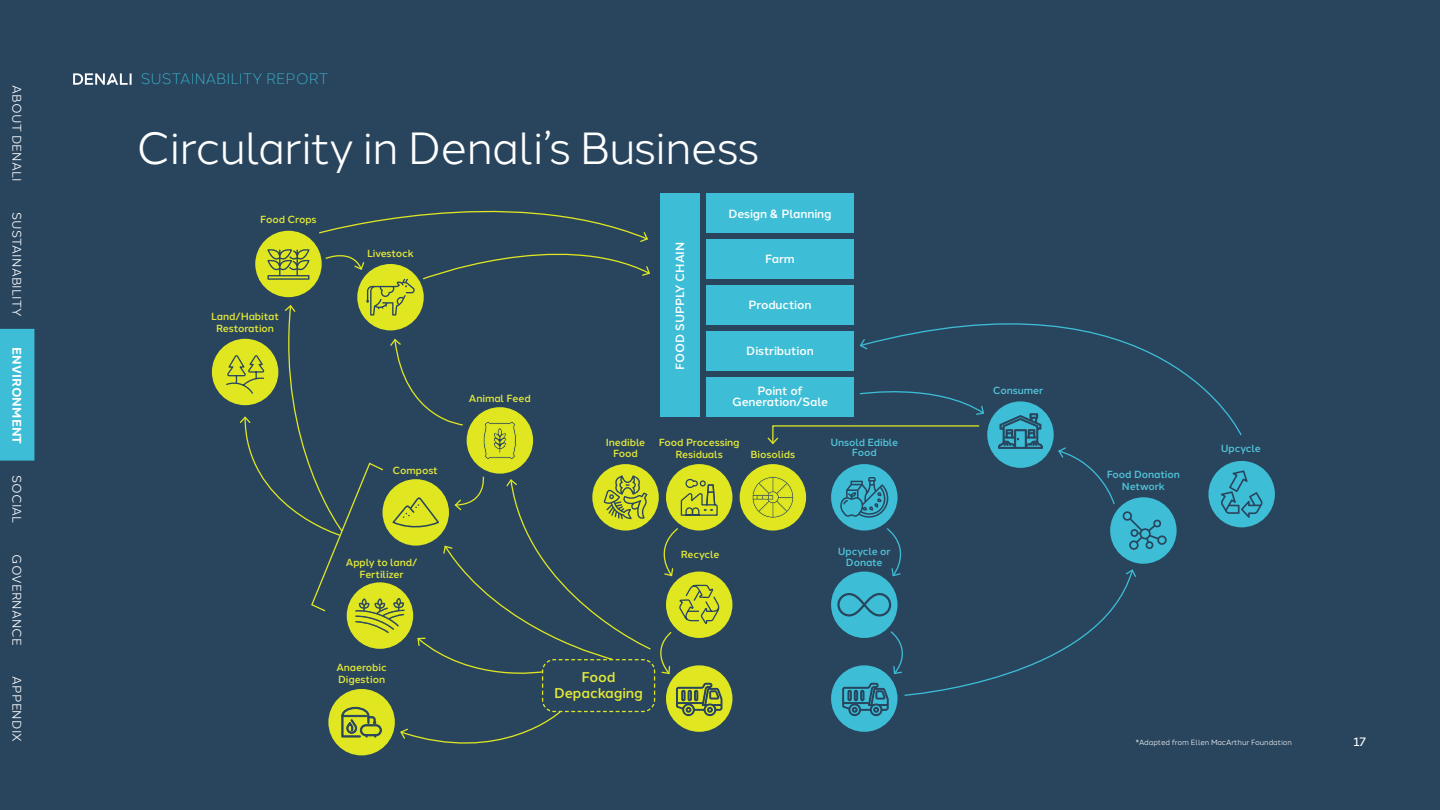
<style>
.page{position:relative;width:1440px;height:810px;background:#fff}
.page>*{position:absolute;margin:0;border:0;box-sizing:border-box;transform-origin:0 0}
.t1{font:45px "Halcom";letter-spacing:-.03em;color:#fff}
.t2{font:300 15px "Halcom";color:#3dbed6}
.t3{font:500 14.12px/15.5px "Halcom";letter-spacing:-.01em;color:#e3e937;text-align:center}
.t4{font:12.5px "Halcom";letter-spacing:.01em;color:#fff}
.t5{font:700 12.5px "Halcom";letter-spacing:.01em;color:#fff}
.t6{font:12.5px "Halcom";color:#fff}
.t7{font:500 11.88px/10.8px "Halcom";letter-spacing:-.01em;color:#fff;text-align:center}
.t8{font:500 10.25px/11.6px "Halcom";letter-spacing:-.01em;color:#e3e937;text-align:center}
.t9{font:500 10.25px/10.2px "Halcom";letter-spacing:-.01em;color:#50c5da;text-align:center}
.t10{font:7.5px "Halcom";letter-spacing:-.01em;color:#fff}
</style>
<div class="page">
<div style="left:9px;top:0;width:1431px;height:810px;background:#29455e"></div>
<svg style="left:73px;top:73px;width:59px;height:12px"></svg>
<div style="left:0;top:0;width:34px;height:810px;background:#29455e"></div>
<div style="left:0;top:329px;width:34px;height:132px;background:#3dbed6"></div>
<div style="left:706px;top:239px;width:148px;height:40px;background:#3dbed6"></div>
<div style="left:706px;top:285px;width:148px;height:40px;background:#3dbed6"></div>
<div style="left:706px;top:331px;width:148px;height:39px;background:#3dbed6"></div>
<div style="left:706px;top:377px;width:148px;height:39px;background:#3dbed6"></div>
<div style="left:706px;top:193px;width:148px;height:40px;background:#3dbed6"></div>
<div style="left:212px;top:339px;width:66px;height:66px;background:#e0e721;border-radius:50%"></div>
<div style="left:666px;top:665px;width:66px;height:67px;background:#e0e721;border-radius:50%"></div>
<div style="left:666px;top:572px;width:66px;height:66px;background:#e0e721;border-radius:50%"></div>
<div style="left:666px;top:464px;width:66px;height:67px;background:#e0e721;border-radius:50%"></div>
<div style="left:740px;top:464px;width:66px;height:67px;background:#e0e721;border-radius:50%"></div>
<div style="left:1110px;top:497px;width:67px;height:67px;background:#3dbed6;border-radius:50%"></div>
<div style="left:1208px;top:461px;width:67px;height:66px;background:#3dbed6;border-radius:50%"></div>
<div style="left:831px;top:665px;width:67px;height:67px;background:#3dbed6;border-radius:50%"></div>
<svg style="left:1221px;top:470px;width:42px;height:48px"></svg>
<svg style="left:868px;top:323px;width:374px;height:113px"></svg>
<svg style="left:859px;top:339px;width:9px;height:11px"></svg>
<svg style="left:225px;top:193px;width:497px;height:563px"></svg>
<svg style="left:752px;top:382px;width:415px;height:334px"></svg>
<p class="t4" style="left:27px;top:85px;width:98px;rotate:90deg">ABOUT DENALI</p>
<p class="t4" style="left:27px;top:212px;width:106px;rotate:90deg">SUSTAINABILITY</p>
<p class="t5" style="left:27px;top:347px;width:99px;rotate:90deg">ENVIRONMENT</p>
<p class="t4" style="left:27px;top:475px;width:50px;rotate:90deg">SOCIAL</p>
<p class="t4" style="left:27px;top:554px;width:93px;rotate:90deg">GOVERNANCE</p>
<p class="t4" style="left:27px;top:676px;width:67px;rotate:90deg">APPENDIX</p>
<h2 class="t2" style="left:141px;top:67px;width:189px">SUSTAINABILITY REPORT</h2>
<h1 class="t1" style="left:136px;top:112px;width:625px">Circularity in Denali’s Business</h1>
<p class="t8" style="left:260px;top:213px;width:58px">Food Crops</p>
<p class="t8" style="left:211px;top:310px;width:69px">Land/Habitat<br>Restoration</p>
<p class="t8" style="left:367px;top:247px;width:48px">Livestock</p>
<p class="t8" style="left:393px;top:463px;width:47px">Compost</p>
<p class="t8" style="left:469px;top:391px;width:63px">Animal Feed</p>
<p class="t8" style="left:346px;top:556px;width:73px">Apply to land/<br>Fertilizer</p>
<p class="t8" style="left:606px;top:436px;width:41px">Inedible<br>Food</p>
<p class="t7" style="left:673px;top:370px;width:129px;rotate:-90deg">FOOD SUPPLY CHAIN</p>
<p class="t7" style="left:728px;top:207px;width:105px">Design &amp; Planning</p>
<p class="t7" style="left:765px;top:253px;width:31px">Farm</p>
<p class="t7" style="left:748px;top:299px;width:65px">Production</p>
<p class="t7" style="left:746px;top:345px;width:69px">Distribution</p>
<p class="t7" style="left:732px;top:385px;width:98px">Point of<br>Generation/Sale</p>
<p class="t8" style="left:659px;top:436px;width:82px">Food Processing<br>Residuals</p>
<p class="t8" style="left:751px;top:447px;width:46px">Biosolids</p>
<p class="t9" style="left:830px;top:436px;width:69px">Unsold Edible<br>Food</p>
<p class="t8" style="left:681px;top:547px;width:40px">Recycle</p>
<p class="t9" style="left:838px;top:546px;width:54px">Upcycle or<br>Donate</p>
<p class="t8" style="left:336px;top:661px;width:52px;text-align:left">Anaerobic<br>Digestion</p>
<h3 class="t3" style="left:554px;top:669px;width:90px">Food<br>Depackaging</h3>
<p class="t9" style="left:993px;top:385px;width:52px">Consumer</p>
<p class="t9" style="left:1107px;top:468px;width:75px;line-height:11.6px">Food Donation<br>Network</p>
<p class="t9" style="left:1221px;top:442px;width:41px">Upcycle</p>
<p class="t10" style="left:1136px;top:737px;width:158px">*Adapted from Ellen MacArthur Foundation</p>
<p class="t6" style="left:1353px;top:731px;width:14px">17</p>
</div>
